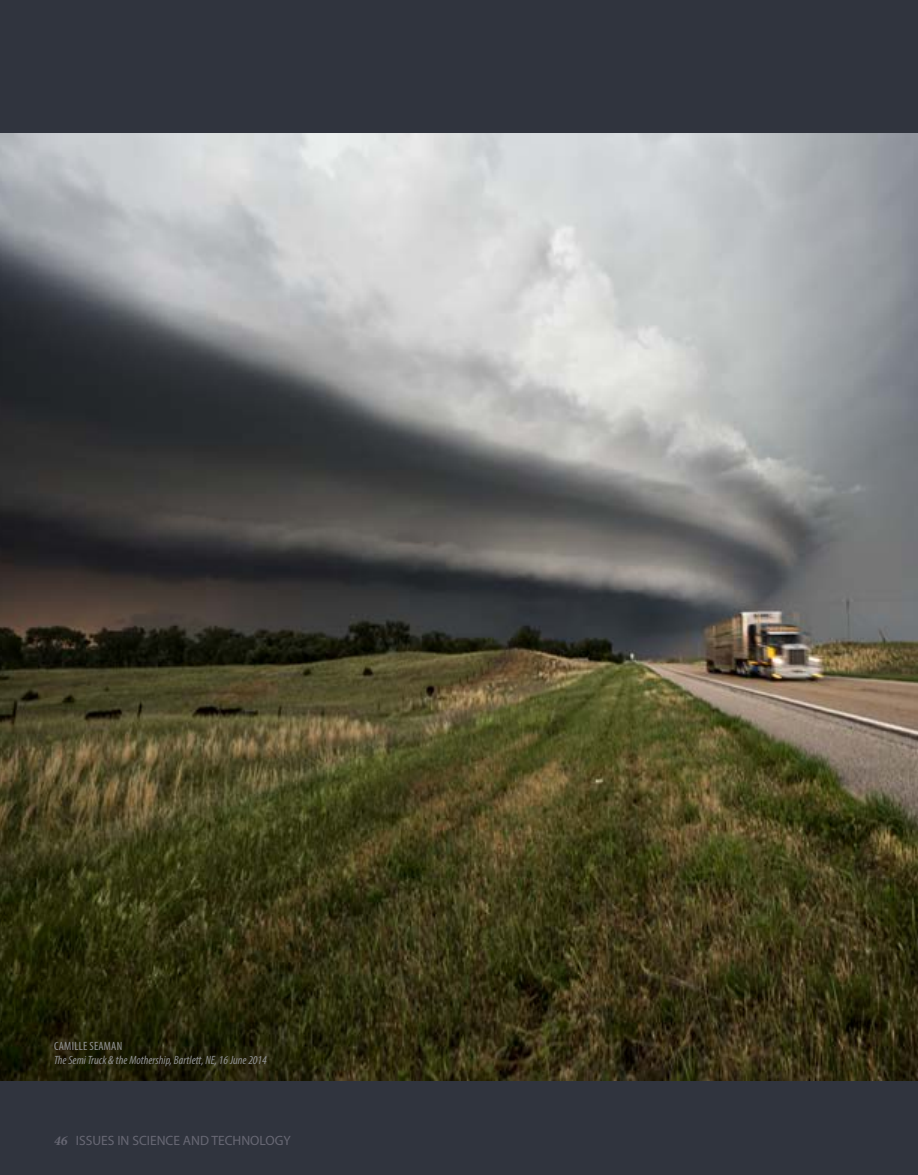
<style>
.page{position:relative;width:918px;height:1175px;background:#fff}
.page>*{position:absolute;margin:0;border:0;box-sizing:border-box;transform-origin:0 0}
.t1{font:13.5px "Myriad Pro";color:#686874}
.Art_caption_2{font:italic condensed 12px "Myriad Pro";color:#929496}
.Art_caption_2_artist{font:condensed 12px "Myriad Pro";letter-spacing:.02em;color:#929496}
.s1{font-family:"Minion Pro";font-weight:700;font-style:italic}
</style>
<div class="page">
<div style="left:0;top:0;width:918px;height:1174px;background:#30343e"></div>
<img style="left:0;top:134px;width:918px;height:946px">
<p class="Art_caption_2_artist" style="left:54px;top:1039px;width:70px">CAMILLE SEAMAN</p>
<p class="Art_caption_2" style="left:54px;top:1052px;width:214px">The Semi Truck &amp; the Mothership, Bartlett, NE, 16 June 2014</p>
<p class="t1" style="left:54px;top:1131px;width:238px"><span class="s1">46</span> ISSUES IN SCIENCE AND TECHNOLOGY</p>
</div>
